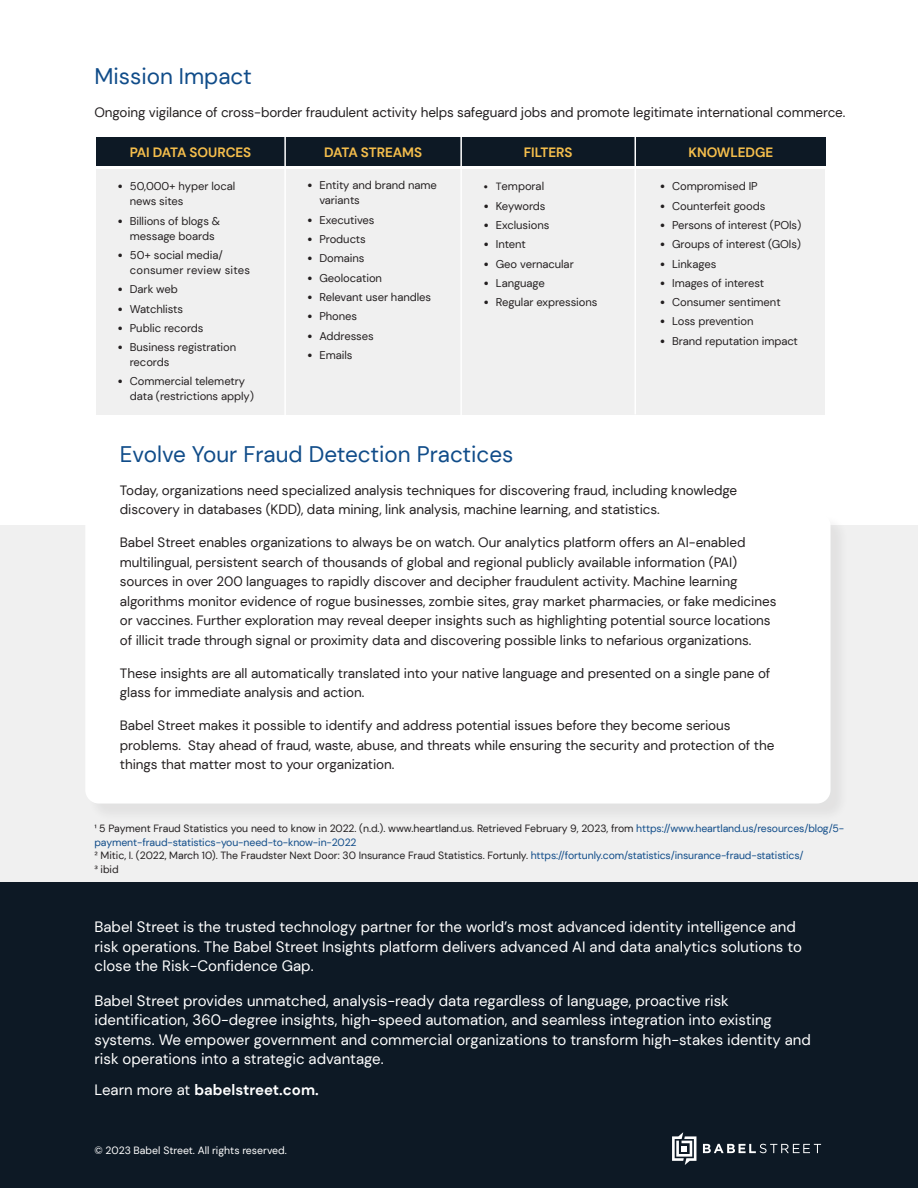
<style>
.page{position:relative;width:918px;height:1188px;background:#fff}
.page>*{position:absolute;margin:0;border:0;box-sizing:border-box;transform-origin:0 0}
.t1{font:22.5px "DM Sans";color:#104c89}
.t2{font:15px/19.5px "DM Sans";color:#fff}
.t3{font:700 15px "DM Sans";color:#fff}
.t4{font:13.5px/19.5px "DM Sans";letter-spacing:-.005em;color:#231f20}
.Section_Subheader{font:700 13.5px "DM Sans";letter-spacing:-.005em;color:#f5be4c}
.t5{font:11.25px/15px "DM Sans";letter-spacing:-.005em;color:#231f20}
.t6{font:11.25px "DM Sans";letter-spacing:-.025em;color:#231f20}
.Body_Paragraph{font:10.5px/13.5px "DM Sans";letter-spacing:-.01em;color:#231f20}
.t7{font:10.5px "DM Sans";color:#fff}
.s1{font-family:"Lato";font-weight:300;font-size:12px}
.s2{font-family:"Lato";font-weight:300;font-size:10.5px}
.s3{font-size:10.5px}
.s4{color:#104c89}
.s5{font-weight:400}
</style>
<div class="page">
<div style="left:0;top:882px;width:918px;height:306px;background:#0d1925"></div>
<svg style="left:703px;top:1144px;width:118px;height:9px"></svg>
<svg style="left:672px;top:1132px;width:24px;height:33px"></svg>
<div style="left:0;top:525px;width:918px;height:357px;background:#f0f0f0"></div>
<div style="left:88px;top:515px;width:762px;height:307px;background:#e7e7e7"></div>
<div style="left:85px;top:512px;width:746px;height:292px;background:#fff;border-radius:14px"></div>
<div style="left:96px;top:169px;width:728px;height:246px;background:#f0f0f0"></div>
<div style="left:96px;top:138px;width:729px;height:28px;background:#0d1925"></div>
<hr style="left:284px;top:133px;width:2px;height:285px;background:#fff">
<hr style="left:460px;top:133px;width:2px;height:283px;background:#fff">
<hr style="left:635px;top:133px;width:1px;height:281px;background:#fff">
<p class="t1" style="left:94px;top:62px;width:159px">Mission Impact</p>
<p class="t4" style="left:94px;top:102px;width:752px">Ongoing vigilance of cross-border fraudulent activity helps safeguard jobs and promote legitimate international commerce.</p>
<p class="Section_Subheader" style="left:130px;top:144px;width:123px">PAI DATA SOURCES</p>
<p class="Section_Subheader" style="left:324px;top:144px;width:99px">DATA STREAMS</p>
<p class="Section_Subheader" style="left:524px;top:144px;width:50px">FILTERS</p>
<p class="Section_Subheader" style="left:688px;top:144px;width:86px">KNOWLEDGE</p>
<p class="t5" style="left:130px;top:179px;width:107px;text-indent:-13px"><span class="s1">•</span> 50,000+ hyper local news sites</p>
<p class="t5" style="left:130px;top:213px;width:92px;text-indent:-13px"><span class="s1">•</span> Billions of blogs &amp; message boards</p>
<p class="t5" style="left:130px;top:247px;width:122px;text-indent:-13px"><span class="s1">•</span> 50+ social media/ consumer review sites</p>
<p class="t5" style="left:117px;top:282px;width:62px"><span class="s1">•</span> Dark web</p>
<p class="t5" style="left:117px;top:301px;width:68px"><span class="s1">•</span> Watchlists</p>
<p class="t5" style="left:117px;top:320px;width:88px"><span class="s1">•</span> Public records</p>
<p class="t5" style="left:130px;top:340px;width:108px;text-indent:-13px"><span class="s1">•</span> Business registration records</p>
<p class="t5" style="left:130px;top:374px;width:126px;text-indent:-13px"><span class="s1">•</span> Commercial telemetry data (restrictions apply)</p>
<p class="t5" style="left:319px;top:178px;width:119px;text-indent:-13px"><span class="s1">•</span> Entity and brand name variants</p>
<p class="t5" style="left:306px;top:212px;width:70px"><span class="s1">•</span> Executives</p>
<p class="t5" style="left:306px;top:231px;width:61px"><span class="s1">•</span> Products</p>
<p class="t5" style="left:306px;top:251px;width:60px"><span class="s1">•</span> Domains</p>
<p class="t5" style="left:306px;top:270px;width:77px"><span class="s1">•</span> Geolocation</p>
<p class="t5" style="left:306px;top:289px;width:126px"><span class="s1">•</span> Relevant user handles</p>
<p class="t5" style="left:306px;top:309px;width:52px"><span class="s1">•</span> Phones</p>
<p class="t5" style="left:306px;top:328px;width:69px"><span class="s1">•</span> Addresses</p>
<p class="t5" style="left:306px;top:347px;width:47px"><span class="s1">•</span> Emails</p>
<p class="t5" style="left:483px;top:179px;width:63px"><span class="s2">•</span> <span class="s3">T</span>emporal</p>
<p class="t6" style="left:483px;top:199px;width:64px"><span class="s1">•</span> Keywords</p>
<p class="t5" style="left:483px;top:217px;width:68px"><span class="s1">•</span> Exclusions</p>
<p class="t5" style="left:483px;top:237px;width:45px"><span class="s1">•</span> Intent</p>
<p class="t5" style="left:483px;top:256px;width:92px"><span class="s1">•</span> Geo vernacular</p>
<p class="t5" style="left:483px;top:275px;width:64px"><span class="s1">•</span> Language</p>
<p class="t5" style="left:483px;top:295px;width:116px"><span class="s1">•</span> Regular expressions</p>
<p class="t5" style="left:659px;top:179px;width:100px"><span class="s1">•</span> Compromised IP</p>
<p class="t5" style="left:659px;top:198px;width:108px"><span class="s1">•</span> Counterfeit goods</p>
<p class="t5" style="left:659px;top:217px;width:144px"><span class="s1">•</span> Persons of interest (POls)</p>
<p class="t5" style="left:659px;top:237px;width:143px"><span class="s1">•</span> Groups of interest (GOls)</p>
<p class="t5" style="left:659px;top:256px;width:59px"><span class="s1">•</span> Linkages</p>
<p class="t5" style="left:659px;top:275px;width:106px"><span class="s1">•</span> Images of interest</p>
<p class="t5" style="left:659px;top:295px;width:123px"><span class="s1">•</span> Consumer sentiment</p>
<p class="t5" style="left:659px;top:314px;width:96px"><span class="s1">•</span> Loss prevention</p>
<p class="t5" style="left:659px;top:333px;width:140px"><span class="s1">•</span> Brand reputation impact</p>
<p class="t1" style="left:120px;top:440px;width:395px">Evolve Your Fraud Detection Practices</p>
<p class="t4" style="left:120px;top:480px;width:619px">Today, organizations need specialized analysis techniques for discovering fraud, including knowledge discovery in databases (KDD), data mining, link analysis, machine learning, and statistics.</p>
<p class="t4" style="left:120px;top:533px;width:658px">Babel Street enables organizations to always be on watch. Our analytics platform offers an AI-enabled multilingual, persistent search of thousands of global and regional publicly available information (PAI) sources in over 200 languages to rapidly discover and decipher fraudulent activity. Machine learning algorithms monitor evidence of rogue businesses, zombie sites, gray market pharmacies, or fake medicines or vaccines. Further exploration may reveal deeper insights such as highlighting potential source locations of illicit trade through signal or proximity data and discovering possible links to nefarious organizations.</p>
<p class="t4" style="left:120px;top:663px;width:652px">These insights are all automatically translated into your native language and presented on a single pane of glass for immediate analysis and action.</p>
<p class="t4" style="left:120px;top:716px;width:656px">Babel Street makes it possible to identify and address potential issues before they become serious problems. Stay ahead of fraud, waste, abuse, and threats while ensuring the security and protection of the things that matter most to your organization.</p>
<p class="Body_Paragraph" style="left:94px;top:822px;width:751px">¹ 5 Payment Fraud Statistics you need to know in 2022. (n.d.). www.heartland.us. Retrieved February 9, 2023, from <span class="s4">https://www.heartland.us/resources/blog/5- payment-fraud-statistics-you-need-to-know-in-2022</span></p>
<p class="Body_Paragraph" style="left:94px;top:849px;width:711px">² Mitic, I. (2022, March 10). The Fraudster Next Door: 30 Insurance Fraud Statistics. Fortunly. <span class="s4">https://fortunly.com/statistics/insurance-fraud-statistics/</span></p>
<p class="Body_Paragraph" style="left:94px;top:862px;width:26px">³ ibid</p>
<p class="t2" style="left:94px;top:917px;width:709px">Babel Street is the trusted technology partner for the world’s most advanced identity intelligence and risk operations. The Babel Street Insights platform delivers advanced AI and data analytics solutions to close the Risk-Confidence Gap.</p>
<p class="t2" style="left:94px;top:991px;width:718px">Babel Street provides unmatched, analysis-ready data regardless of language, proactive risk identification, 360-degree insights, high-speed automation, and seamless integration into existing systems. We empower government and commercial organizations to transform high-stakes identity and risk operations into a strategic advantage.</p>
<p class="t3" style="left:94px;top:1080px;width:226px"><span class="s5">Learn more at</span> babelstreet.com.</p>
<p class="t7" style="left:94px;top:1144px;width:194px">© 2023 Babel Street. All rights reserved.</p>
</div>
